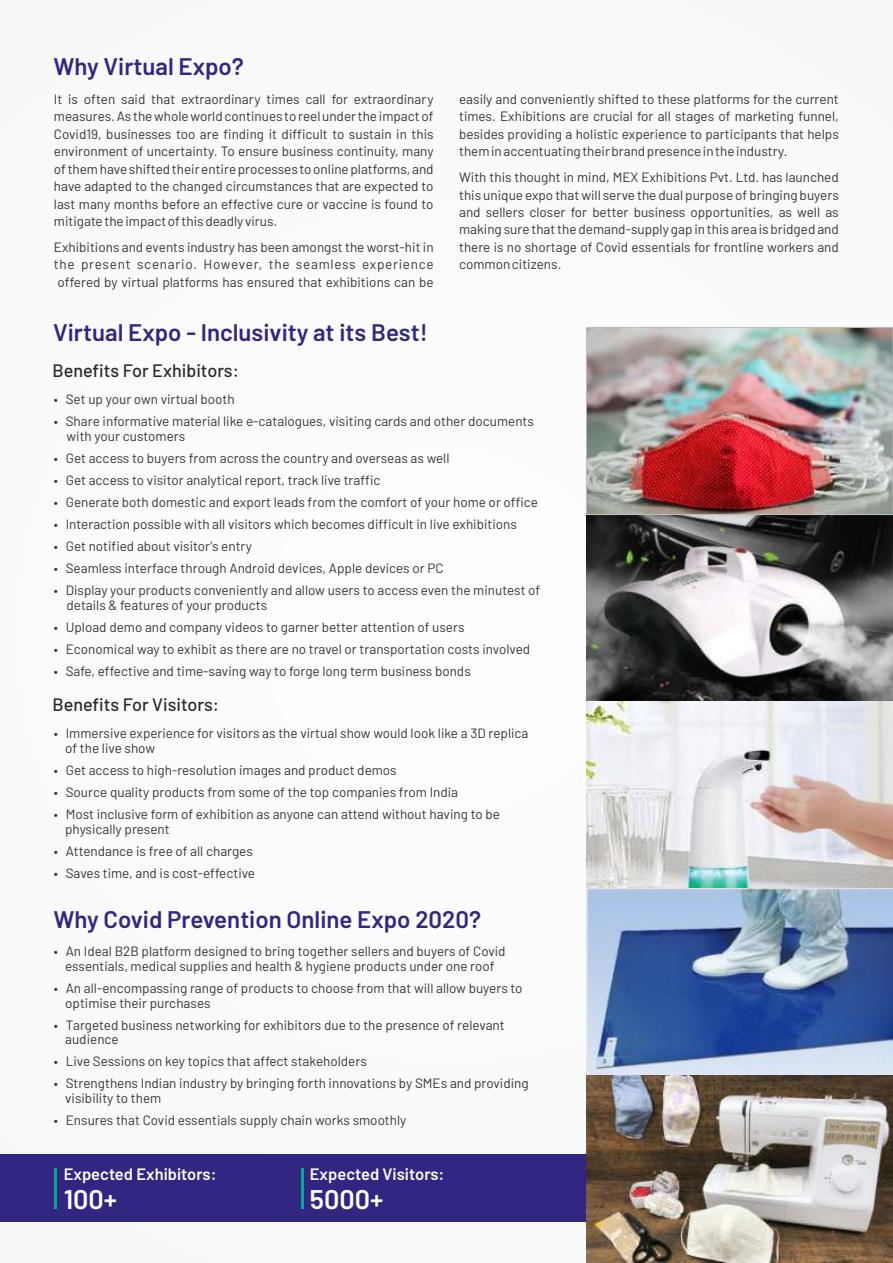
<style>
.page{position:relative;width:893px;height:1263px;background:#fafbfb}
.page>*{position:absolute;margin:0;border:0;box-sizing:border-box;transform-origin:0 0}
.t1{font:600 27px "Barlow";color:#fefefe}
.t2{font:600 24px "Barlow";color:#312682}
.t3{font:500 18px "Barlow";color:#282829}
.t4{font:600 16.5px "Barlow";color:#fefefe}
.t5{font:13.5px/17.4px "Barlow";color:#373435}
</style>
<div class="page">
<div style="left:0;top:1155px;width:595px;height:67px;background:#312682"></div>
<hr style="left:301px;top:1168px;width:3px;height:41px;background:#00ac92">
<hr style="left:55px;top:1168px;width:2px;height:41px;background:#00ac92">
<img style="left:586px;top:515px;width:307px;height:187px">
<svg style="left:586px;top:702px;width:307px;height:187px"></svg>
<svg style="left:586px;top:889px;width:307px;height:187px;background:#6e89b7"></svg>
<img style="left:586px;top:1076px;width:307px;height:187px">
<img style="left:588px;top:329px;width:303px;height:184px">
<div style="left:586px;top:327px;width:307px;height:188px;border:1px solid #bdbfc1"></div>
<h2 class="t2" style="left:53px;top:51px;width:192px">Why Virtual Expo?</h2>
<p class="t5" style="left:54px;top:90px;width:381px;text-align:justify">It is often said that extraordinary times call for extraordinary measures. As the whole world continues to reel under the impact of Covid19, businesses too are finding it difficult to sustain in this environment of uncertainty. To ensure business continuity, many of them have shifted their entire processes to online platforms, and have adapted to the changed circumstances that are expected to last many months before an effective cure or vaccine is found to mitigate the impact of this deadly virus.</p>
<p class="t5" style="left:54px;top:238px;width:381px;text-align:justify">Exhibitions and events industry has been amongst the worst-hit in the present scenario. However, the seamless experience offered by virtual platforms has ensured that exhibitions can be</p>
<h2 class="t2" style="left:53px;top:317px;width:376px">Virtual Expo - Inclusivity at its Best!</h2>
<h3 class="t3" style="left:52px;top:359px;width:188px">Benefits For Exhibitors:</h3>
<p class="t5" style="left:459px;top:90px;width:381px;text-align:justify">easily and conveniently shifted to these platforms for the current times. Exhibitions are crucial for all stages of marketing funnel, besides providing a holistic experience to participants that helps them in accentuating their brand presence in the industry.</p>
<p class="t5" style="left:459px;top:168px;width:381px;text-align:justify">With this thought in mind, MEX Exhibitions Pvt. Ltd. has launched this unique expo that will serve the dual purpose of bringing buyers and sellers closer for better business opportunities, as well as making sure that the demand-supply gap in this area is bridged and there is no shortage of Covid essentials for frontline workers and common citizens.</p>
<p class="t5" style="left:54px;top:390px;width:182px">• Set up your own virtual booth</p>
<p class="t5" style="left:67px;top:414px;width:469px;line-height:14.7px;text-indent:-13px">• Share informative material like e-catalogues, visiting cards and other documents with your customers</p>
<p class="t5" style="left:54px;top:449px;width:397px">• Get access to buyers from across the country and overseas as well</p>
<p class="t5" style="left:54px;top:471px;width:328px">• Get access to visitor analytical report, track live traffic</p>
<p class="t5" style="left:54px;top:493px;width:486px">• Generate both domestic and export leads from the comfort of your home or office</p>
<p class="t5" style="left:54px;top:515px;width:465px">• Interaction possible with all visitors which becomes difficult in live exhibitions</p>
<p class="t5" style="left:54px;top:537px;width:200px">• Get notified about visitor's entry</p>
<p class="t5" style="left:54px;top:559px;width:391px">• Seamless interface through Android devices, Apple devices or PC</p>
<p class="t5" style="left:67px;top:583px;width:475px;line-height:14.7px;text-indent:-13px">• Display your products conveniently and allow users to access even the minutest of details &amp; features of your products</p>
<p class="t5" style="left:54px;top:618px;width:412px">• Upload demo and company videos to garner better attention of users</p>
<p class="t5" style="left:54px;top:640px;width:478px">• Economical way to exhibit as there are no travel or transportation costs involved</p>
<p class="t5" style="left:54px;top:662px;width:418px">• Safe, effective and time-saving way to forge long term business bonds</p>
<h3 class="t3" style="left:52px;top:693px;width:168px">Benefits For Visitors:</h3>
<p class="t5" style="left:65px;top:725px;width:465px;line-height:14.7px;text-indent:-11px">• Immersive experience for visitors as the virtual show would look like a 3D replica of the live show</p>
<p class="t5" style="left:54px;top:761px;width:344px">• Get access to high-resolution images and product demos</p>
<p class="t5" style="left:54px;top:783px;width:406px">• Source quality products from some of the top companies from India</p>
<p class="t5" style="left:65px;top:806px;width:436px;line-height:14.7px;text-indent:-11px">• Most inclusive form of exhibition as anyone can attend without having to be physically present</p>
<p class="t5" style="left:54px;top:842px;width:200px">• Attendance is free of all charges</p>
<p class="t5" style="left:54px;top:864px;width:203px">• Saves time, and is cost-effective</p>
<h2 class="t2" style="left:53px;top:904px;width:429px">Why Covid Prevention Online Expo 2020?</h2>
<p class="t5" style="left:54px;top:943px;width:453px;line-height:14.7px;text-align:center">• An Ideal B2B platform designed to bring together sellers and buyers of Covid essentials, medical supplies and health &amp; hygiene products under one roof</p>
<p class="t5" style="left:65px;top:980px;width:459px;line-height:14.7px;text-indent:-11px">• An all-encompassing range of products to choose from that will allow buyers to optimise their purchases</p>
<p class="t5" style="left:65px;top:1017px;width:441px;line-height:14.7px;text-indent:-11px">• Targeted business networking for exhibitors due to the presence of relevant audience</p>
<p class="t5" style="left:54px;top:1052px;width:314px">• Live Sessions on key topics that affect stakeholders</p>
<p class="t5" style="left:65px;top:1075px;width:465px;line-height:14.7px;text-indent:-11px">• Strengthens Indian industry by bringing forth innovations by SMEs and providing visibility to them</p>
<p class="t5" style="left:54px;top:1111px;width:354px">• Ensures that Covid essentials supply chain works smoothly</p>
<p class="t4" style="left:64px;top:1163px;width:154px">Expected Exhibitors:</p>
<h1 class="t1" style="left:64px;top:1182px;width:55px">100+</h1>
<p class="t4" style="left:310px;top:1163px;width:136px">Expected Visitors:</p>
<h1 class="t1" style="left:310px;top:1182px;width:75px">5000+</h1>
</div>
